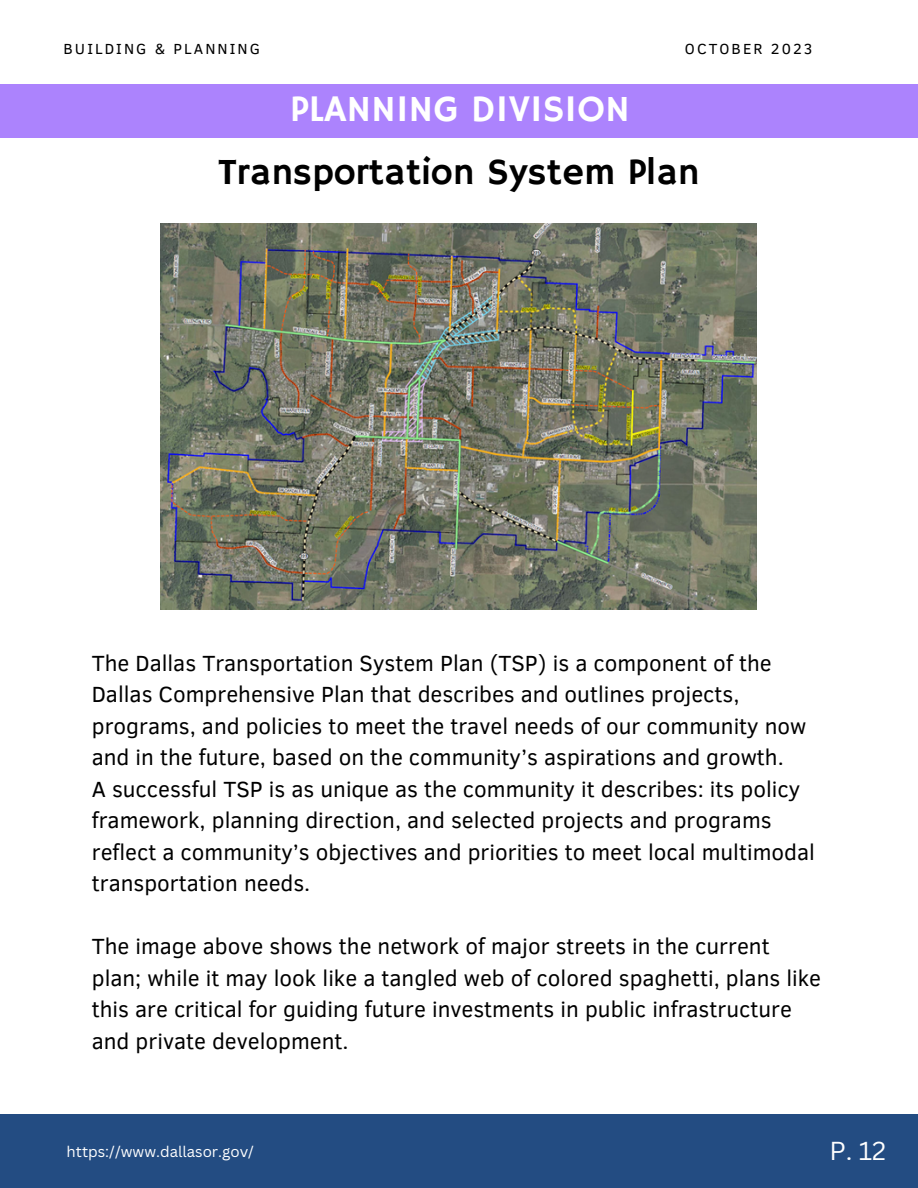
<style>
.page{position:relative;width:918px;height:1188px;background:#fff}
.page>*{position:absolute;margin:0;border:0;box-sizing:border-box;transform-origin:0 0}
.t1{font:37.5px "Hammersmith One";color:#000}
.t2{font:37.5px "Hammersmith One";color:#fff}
.t3{font:25.35px "Canva Sans";color:#fff}
.t4{font:22.5px/31.5px "Clear Sans";color:#000}
.t5{font:15px "Clear Sans";letter-spacing:.14em;color:#000}
.t6{font:15px "Canva Sans";color:#fff}
</style>
<div class="page">
<div style="left:0;top:1114px;width:918px;height:74px;background:#234c82"></div>
<div style="left:0;top:84px;width:918px;height:54px;background:#ac83fd"></div>
<img style="left:161px;top:224px;width:596px;height:386px">
<p class="t5" style="left:64px;top:38px;width:198px">BUILDING &amp; PLANNING</p>
<p class="t5" style="left:685px;top:38px;width:129px">OCTOBER 2023</p>
<p class="t2" style="left:290px;top:88px;width:342px">PLANNING DIVISION</p>
<p class="t1" style="left:218px;top:150px;width:483px">Transportation System Plan</p>
<p class="t4" style="left:92px;top:646px;width:716px">The Dallas Transportation System Plan (TSP) is a component of the Dallas Comprehensive Plan that describes and outlines projects, programs, and policies to meet the travel needs of our community now and in the future, based on the community’s aspirations and growth.</p>
<p class="t4" style="left:92px;top:772px;width:725px">A successful TSP is as unique as the community it describes: its policy framework, planning direction, and selected projects and programs reflect a community’s objectives and priorities to meet local multimodal transportation needs.</p>
<p class="t4" style="left:92px;top:929px;width:731px">The image above shows the network of major streets in the current plan; while it may look like a tangled web of colored spaghetti, plans like this are critical for guiding future investments in public infrastructure and private development.</p>
<p class="t6" style="left:67px;top:1141px;width:189px">https://www.dallasor.gov/</p>
<p class="t3" style="left:829px;top:1133px;width:58px">P. 12</p>
</div>
